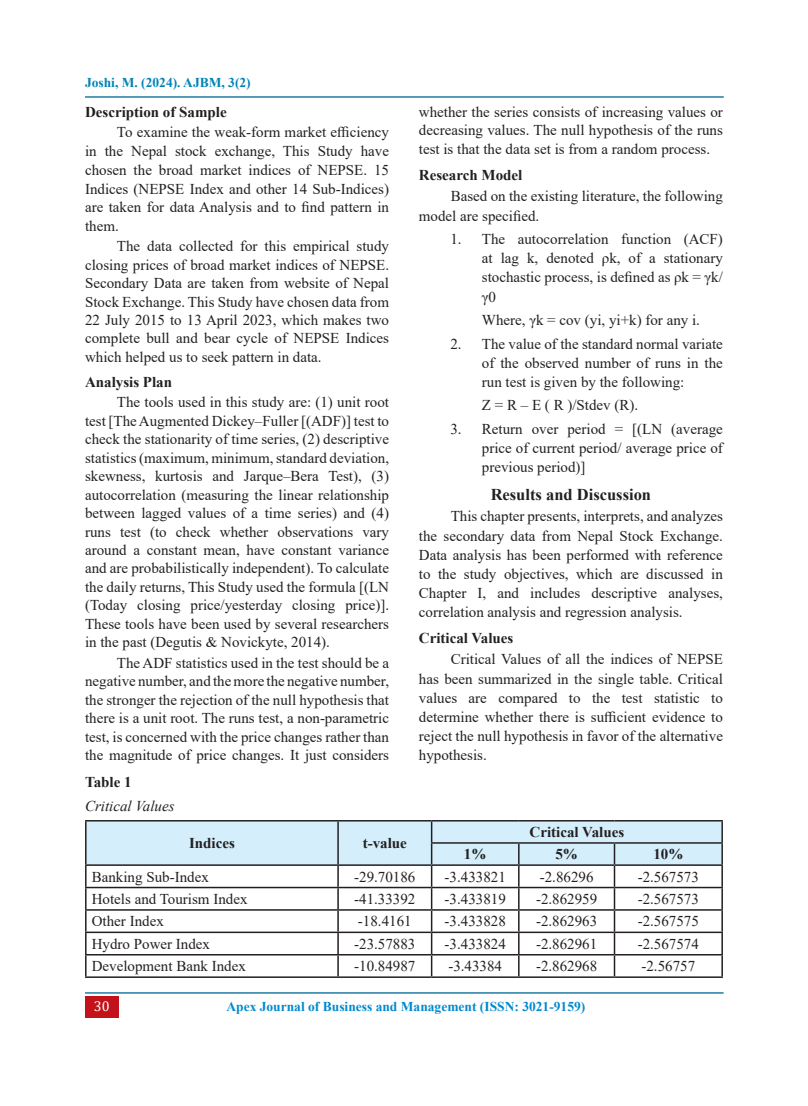
<style>
.page{position:relative;width:808px;height:1106px;background:#fff}
.page>*{position:absolute;margin:0;border:0;box-sizing:border-box;transform-origin:0 0}
.t1{font:700 16.5px "Times New Roman";color:#231f20}
.T{font:15px/18.5px "Times New Roman";color:#231f20;text-align:justify}
.tab1{font:15px/19.2px "Times New Roman";color:#231f20;text-align:justify}
.tt{font:15px "Times New Roman";color:#231f20}
.tt-2{font:700 15px "Times New Roman";color:#231f20}
.Figure1{font:italic 15px "Times New Roman";color:#231f20}
.Figure{font:700 15px "Times New Roman";color:#231f20}
.t2{font:14.25px "Cambria";color:#fff}
.t3{font:700 13.5px "Times New Roman";color:#0089cf}
.t4{font:700 13.5px "Times New Roman";color:#0083b6}
</style>
<div class="page">
<div style="left:85px;top:996px;width:33px;height:21px;background:#c4121a"></div>
<hr style="left:85px;top:992px;width:638px;height:1px;background:#096d97">
<hr style="left:85px;top:96px;width:639px;height:2px;background:#096d97">
<hr style="left:85px;top:820px;width:253px;height:1px;background:#231f20">
<hr style="left:85px;top:821px;width:2px;height:22px;background:#231f20">
<hr style="left:614px;top:820px;width:109px;height:1px;background:#231f20">
<hr style="left:721px;top:821px;width:2px;height:21px;background:#231f20">
<hr style="left:85px;top:843px;width:2px;height:21px;background:#231f20">
<hr style="left:614px;top:842px;width:109px;height:1px;background:#231f20">
<hr style="left:721px;top:843px;width:2px;height:21px;background:#231f20">
<hr style="left:85px;top:864px;width:253px;height:1px;background:#231f20">
<hr style="left:85px;top:865px;width:2px;height:21px;background:#231f20">
<hr style="left:614px;top:864px;width:109px;height:1px;background:#231f20">
<hr style="left:721px;top:865px;width:2px;height:21px;background:#231f20">
<hr style="left:85px;top:886px;width:253px;height:2px;background:#231f20">
<hr style="left:85px;top:888px;width:2px;height:21px;background:#231f20">
<hr style="left:614px;top:886px;width:109px;height:2px;background:#231f20">
<hr style="left:721px;top:888px;width:2px;height:21px;background:#231f20">
<hr style="left:85px;top:909px;width:253px;height:1px;background:#231f20">
<hr style="left:85px;top:910px;width:2px;height:21px;background:#231f20">
<hr style="left:614px;top:909px;width:109px;height:1px;background:#231f20">
<hr style="left:721px;top:910px;width:2px;height:21px;background:#231f20">
<hr style="left:85px;top:931px;width:253px;height:2px;background:#231f20">
<hr style="left:85px;top:933px;width:2px;height:21px;background:#231f20">
<hr style="left:614px;top:931px;width:109px;height:2px;background:#231f20">
<hr style="left:721px;top:933px;width:2px;height:21px;background:#231f20">
<hr style="left:85px;top:954px;width:253px;height:1px;background:#231f20">
<hr style="left:85px;top:955px;width:2px;height:21px;background:#231f20">
<hr style="left:614px;top:954px;width:109px;height:1px;background:#231f20">
<svg style="left:86px;top:820px;width:636px;height:156px"></svg>
<hr style="left:721px;top:955px;width:2px;height:21px;background:#231f20">
<hr style="left:85px;top:976px;width:253px;height:1px;background:#231f20">
<hr style="left:338px;top:976px;width:94px;height:1px;background:#231f20">
<hr style="left:432px;top:976px;width:87px;height:1px;background:#231f20">
<hr style="left:519px;top:976px;width:95px;height:1px;background:#231f20">
<hr style="left:614px;top:976px;width:109px;height:1px;background:#231f20">
<p class="t4" style="left:85px;top:73px;width:167px">Joshi, M. (2024). AJBM, 3(2)</p>
<p class="tt-2" style="left:85px;top:101px;width:143px">Description of Sample</p>
<p class="T" style="left:85px;top:123px;width:306px;text-indent:32px">To examine the weak-form market efficiency in the Nepal stock exchange, This Study have chosen the broad market indices of NEPSE. 15<br>Indices (NEPSE Index and other 14 Sub-Indices) are taken for data Analysis and to find pattern in them.</p>
<p class="T" style="left:85px;top:236px;width:306px;text-indent:32px">The data collected for this empirical study closing prices of broad market indices of NEPSE.<br>Secondary Data are taken from website of Nepal Stock Exchange. This Study have chosen data from 22 July 2015 to 13 April 2023, which makes two complete bull and bear cycle of NEPSE Indices which helped us to seek pattern in data.</p>
<p class="tt-2" style="left:85px;top:371px;width:89px">Analysis Plan</p>
<p class="T" style="left:85px;top:392px;width:306px;text-indent:32px">The tools used in this study are: (1) unit root test [The Augmented Dickey–Fuller [(ADF)] test to check the stationarity of time series, (2) descriptive statistics (maximum, minimum, standard deviation, skewness, kurtosis and Jarque–Bera Test), (3) autocorrelation (measuring the linear relationship between lagged values of a time series) and (4) runs test (to check whether observations vary around a constant mean, have constant variance and are probabilistically independent). To calculate the daily returns, This Study used the formula [(LN (Today closing price/yesterday closing price)].<br>These tools have been used by several researchers in the past (Degutis &amp; Novickyte, 2014).</p>
<p class="T" style="left:85px;top:653px;width:306px;text-indent:32px">The ADF statistics used in the test should be a negative number, and the more the negative number, the stronger the rejection of the null hypothesis that there is a unit root. The runs test, a non-parametric test, is concerned with the price changes rather than the magnitude of price changes. It just considers</p>
<p class="Figure" style="left:85px;top:771px;width:48px">Table 1</p>
<p class="Figure1" style="left:85px;top:795px;width:91px">Critical Values</p>
<p class="tt-2" style="left:189px;top:832px;width:47px">Indices</p>
<p class="tt-2" style="left:363px;top:832px;width:46px">t-value</p>
<p class="T" style="left:419px;top:102px;width:306px">whether the series consists of increasing values or decreasing values. The null hypothesis of the runs test is that the data set is from a random process.</p>
<p class="tt-2" style="left:419px;top:164px;width:105px">Research Model</p>
<p class="T" style="left:419px;top:186px;width:306px;line-height:19.2px;text-indent:32px">Based on the existing literature, the following model are specified.</p>
<p class="tab1" style="left:482px;top:229px;width:243px;text-indent:-32px">1. The autocorrelation function (ACF) at lag k, denoted ρk, of a stationary stochastic process, is defined as ρk = γk/ γ0</p>
<p class="tab1" style="left:482px;top:310px;width:220px">Where, γk = cov (yi, yi+k) for any i.</p>
<p class="tab1" style="left:482px;top:333px;width:243px;text-indent:-32px">2. The value of the standard normal variate of the observed number of runs in the run test is given by the following:</p>
<p class="tab1" style="left:482px;top:395px;width:158px">Z = R – E ( R )/Stdev (R).</p>
<p class="tab1" style="left:482px;top:419px;width:243px;text-indent:-32px">3. Return over period = [(LN (average price of current period/ average price of previous period)]</p>
<p class="t1" style="left:491px;top:482px;width:162px">Results and Discussion</p>
<p class="T" style="left:419px;top:506px;width:306px;line-height:19.2px;text-indent:32px">This chapter presents, interprets, and analyzes the secondary data from Nepal Stock Exchange.<br>Data analysis has been performed with reference to the study objectives, which are discussed in Chapter I, and includes descriptive analyses, correlation analysis and regression analysis.</p>
<p class="tt-2" style="left:419px;top:627px;width:96px">Critical Values</p>
<p class="T" style="left:419px;top:649px;width:306px;line-height:19.2px;text-indent:32px">Critical Values of all the indices of NEPSE has been summarized in the single table. Critical values are compared to the test statistic to determine whether there is sufficient evidence to reject the null hypothesis in favor of the alternative hypothesis.</p>
<p class="tt-2" style="left:530px;top:821px;width:96px">Critical Values</p>
<p class="tt-2" style="left:464px;top:843px;width:24px">1%</p>
<p class="tt-2" style="left:555px;top:843px;width:24px">5%</p>
<p class="tt-2" style="left:653px;top:843px;width:31px">10%</p>
<p class="tt" style="left:92px;top:866px;width:119px">Banking Sub-Index</p>
<p class="tt" style="left:354px;top:866px;width:63px">-29.70186</p>
<p class="tt" style="left:445px;top:866px;width:63px">-3.433821</p>
<p class="tt" style="left:540px;top:866px;width:55px">-2.86296</p>
<p class="tt" style="left:638px;top:866px;width:63px">-2.567573</p>
<p class="tt" style="left:92px;top:888px;width:157px">Hotels and Tourism Index</p>
<p class="tt" style="left:354px;top:888px;width:63px">-41.33392</p>
<p class="tt" style="left:445px;top:888px;width:63px">-3.433819</p>
<p class="tt" style="left:536px;top:888px;width:63px">-2.862959</p>
<p class="tt" style="left:638px;top:888px;width:63px">-2.567573</p>
<p class="tt" style="left:92px;top:910px;width:74px">Other Index</p>
<p class="tt" style="left:358px;top:910px;width:55px">-18.4161</p>
<p class="tt" style="left:445px;top:910px;width:63px">-3.433828</p>
<p class="tt" style="left:536px;top:910px;width:63px">-2.862963</p>
<p class="tt" style="left:638px;top:910px;width:63px">-2.567575</p>
<p class="tt" style="left:92px;top:933px;width:120px">Hydro Power Index</p>
<p class="tt" style="left:354px;top:933px;width:63px">-23.57883</p>
<p class="tt" style="left:445px;top:933px;width:63px">-3.433824</p>
<p class="tt" style="left:536px;top:933px;width:63px">-2.862961</p>
<p class="tt" style="left:638px;top:933px;width:63px">-2.567574</p>
<p class="tt" style="left:92px;top:955px;width:156px">Development Bank Index</p>
<p class="tt" style="left:354px;top:955px;width:63px">-10.84987</p>
<p class="tt" style="left:448px;top:955px;width:55px">-3.43384</p>
<p class="tt" style="left:536px;top:955px;width:63px">-2.862968</p>
<p class="tt" style="left:641px;top:955px;width:55px">-2.56757</p>
<p class="t2" style="left:94px;top:998px;width:17px">30</p>
<p class="t3" style="left:226px;top:996px;width:360px">Apex Journal of Business and Management (ISSN: 3021-9159)</p>
</div>
